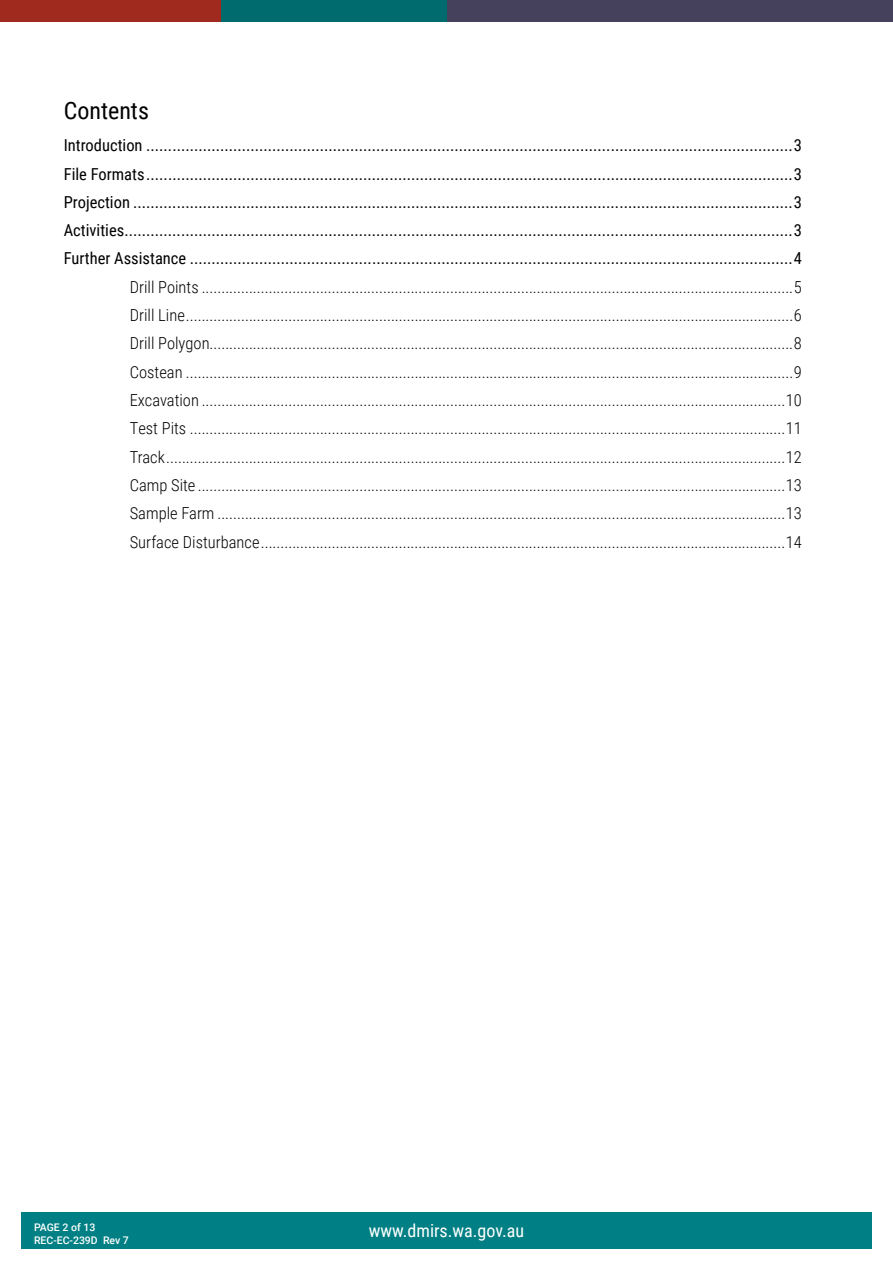
<style>
.page{position:relative;width:893px;height:1263px;background:#fff}
.page>*{position:absolute;margin:0;border:0;box-sizing:border-box;transform-origin:0 0}
.t1{font:24px "Roboto Condensed";color:#000}
.t2{font:18px "Roboto Condensed";color:#fff}
.t3{font:300 16.5px/28.3px "Roboto Condensed";color:#000;text-align:justify}
.t4{font:16.5px/28.3px "Roboto Condensed";color:#000;text-align:justify}
.t5{font:500 10.5px/12.6px "Roboto";color:#fff}
</style>
<div class="page">
<div style="left:0;top:0;width:221px;height:21px;background:#a02a1d"></div>
<div style="left:446px;top:0;width:447px;height:21px;background:#45415d"></div>
<div style="left:221px;top:0;width:225px;height:21px;background:#006b6e"></div>
<div style="left:21px;top:1212px;width:851px;height:37px;background:#008084"></div>
<h1 class="t1" style="left:64px;top:93px;width:87px">Contents</h1>
<p class="t4" style="left:64px;top:131px;width:740px">Introduction .....................................................................................................................................................3<br>File Formats.....................................................................................................................................................3<br>Projection ........................................................................................................................................................3<br>Activities..........................................................................................................................................................3<br>Further Assistance ...........................................................................................................................................4</p>
<p class="t3" style="left:130px;top:272px;width:673px">Drill Points ......................................................................................................................................................5<br>Drill Line..........................................................................................................................................................6<br>Drill Polygon....................................................................................................................................................8<br>Costean ..........................................................................................................................................................9<br>Excavation ....................................................................................................................................................10<br>Test Pits .......................................................................................................................................................11<br>Track.............................................................................................................................................................12<br>Camp Site .....................................................................................................................................................13<br>Sample Farm ................................................................................................................................................13<br>Surface Disturbance.....................................................................................................................................14</p>
<p class="t5" style="left:34px;top:1221px;width:96px">PAGE 2 of 13<br>REC-EC-239D Rev 7</p>
<p class="t2" style="left:369px;top:1218px;width:157px">www.dmirs.wa.gov.au</p>
</div>
